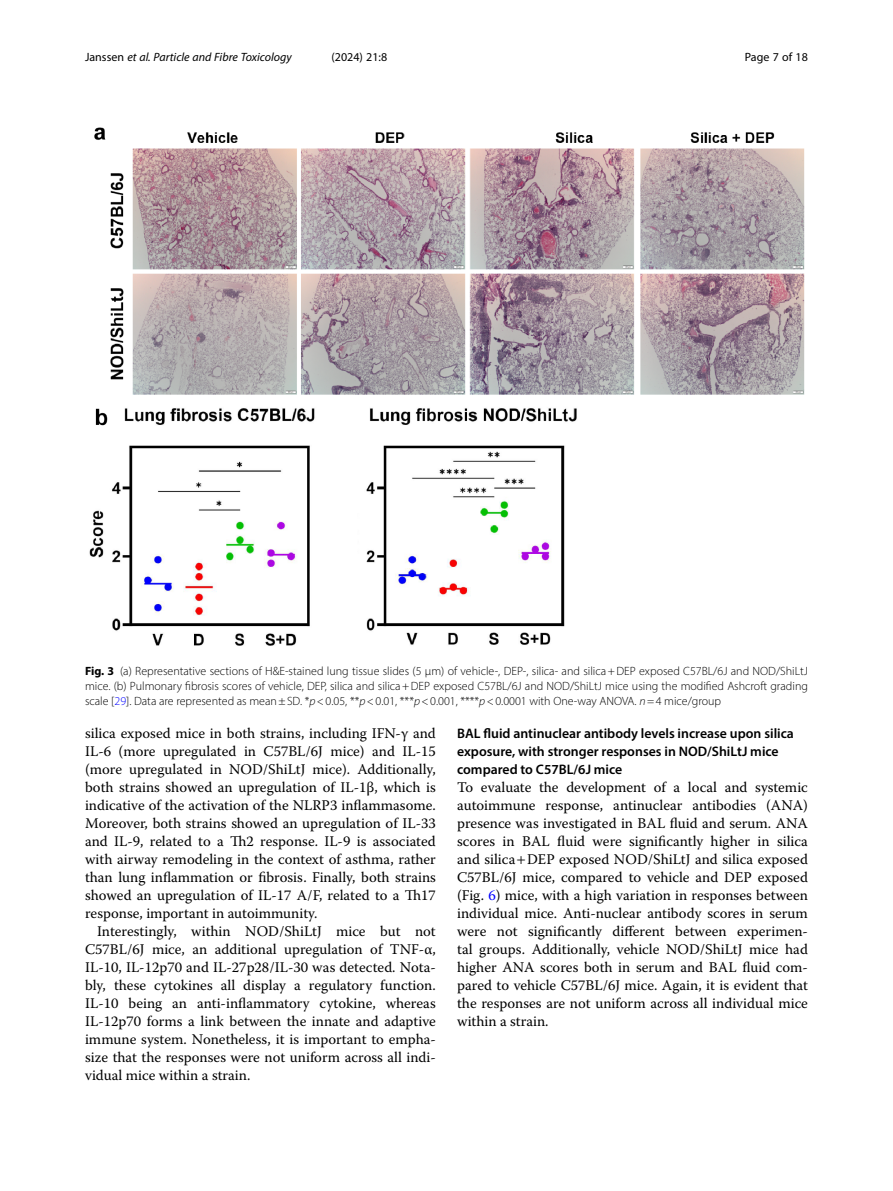
<style>
.page{position:relative;width:893px;height:1191px;background:#fff}
.page>*{position:absolute;margin:0;border:0;box-sizing:border-box;transform-origin:0 0}
.Body_Text{font:14.7px/18px "Warnock Pro";color:#000;text-align:justify}
.Body_Text_Indent{font:14.7px/18px "Warnock Pro";color:#000;text-align:justify}
.Head_2{font:600 13.8px/18px "Myriad Pro";color:#000}
.Figure_Caption{font:300 12px/15px "Myriad Pro";color:#000;text-align:justify}
.t1{font:italic 12px "Myriad Pro";color:#000}
.t2{font:12px "Myriad Pro";color:#000}
.s1{font-style:normal}
.s2{font-weight:700}
.s3{color:#00f}
.s4{font-style:italic}
</style>
<div class="page">
<img style="left:89px;top:127px;width:716px;height:519px">
<p class="t1" style="left:85px;top:50px;width:208px"><span class="s1">Janssen</span> et al. Particle and Fibre Toxicology</p>
<p class="t2" style="left:331px;top:50px;width:57px">(2024) 21:8</p>
<p class="t2" style="left:745px;top:50px;width:65px">Page 7 of 18</p>
<p class="Figure_Caption" style="left:85px;top:663px;width:724px"><span class="s2">Fig. 3</span> (a) Representative sections of H&amp;E-stained lung tissue slides (5 μm) of vehicle-, DEP-, silica- and silica+DEP exposed C57BL/6J and NOD/ShiLtJ mice. (b) Pulmonary fibrosis scores of vehicle, DEP, silica and silica+DEP exposed C57BL/6J and NOD/ShiLtJ mice using the modified Ashcroft grading scale [<span class="s3">29</span>]. Data are represented as mean±SD. *<span class="s4">p</span>&lt;0.05, **<span class="s4">p</span>&lt;0.01, ***<span class="s4">p</span>&lt;0.001, ****<span class="s4">p</span>&lt;0.0001 with One-way ANOVA. <span class="s4">n</span>=4 mice/group</p>
<p class="Body_Text" style="left:85px;top:724px;width:352px">silica exposed mice in both strains, including IFN-γ and IL-6 (more upregulated in C57BL/6J mice) and IL-15 (more upregulated in NOD/ShiLtJ mice). Additionally, both strains showed an upregulation of IL-1β, which is indicative of the activation of the NLRP3 inflammasome.<br>Moreover, both strains showed an upregulation of IL-33 and IL-9, related to a Th2 response. IL-9 is associated with airway remodeling in the context of asthma, rather than lung inflammation or fibrosis. Finally, both strains showed an upregulation of IL-17 A/F, related to a Th17 response, important in autoimmunity.</p>
<p class="Body_Text_Indent" style="left:85px;top:922px;width:352px;text-indent:12px">Interestingly, within NOD/ShiLtJ mice but not C57BL/6J mice, an additional upregulation of TNF-α, IL-10, IL-12p70 and IL-27p28/IL-30 was detected. Nota&shy;bly, these cytokines all display a regulatory function.<br>IL-10 being an anti-inflammatory cytokine, whereas IL-12p70 forms a link between the innate and adaptive immune system. Nonetheless, it is important to empha&shy;size that the responses were not uniform across all indi&shy;vidual mice within a strain.</p>
<p class="Head_2" style="left:457px;top:724px;width:338px">BAL fluid antinuclear antibody levels increase upon silica exposure, with stronger responses in NOD/ShiLtJ mice compared to C57BL/6J mice</p>
<p class="Body_Text" style="left:457px;top:778px;width:352px">To evaluate the development of a local and systemic autoimmune response, antinuclear antibodies (ANA) presence was investigated in BAL fluid and serum. ANA scores in BAL fluid were significantly higher in silica and silica DEP exposed NOD/ShiLtJ and silica exposed C57BL/6J mice, compared to vehicle and DEP exposed (Fig. <span class="s3">6</span>) mice, with a high variation in responses between individual mice. Anti-nuclear antibody scores in serum were not significantly different between experimen&shy;tal groups. Additionally, vehicle NOD/ShiLtJ mice had higher ANA scores both in serum and BAL fluid com&shy;pared to vehicle C57BL/6J mice. Again, it is evident that the responses are not uniform across all individual mice within a strain.</p>
</div>
